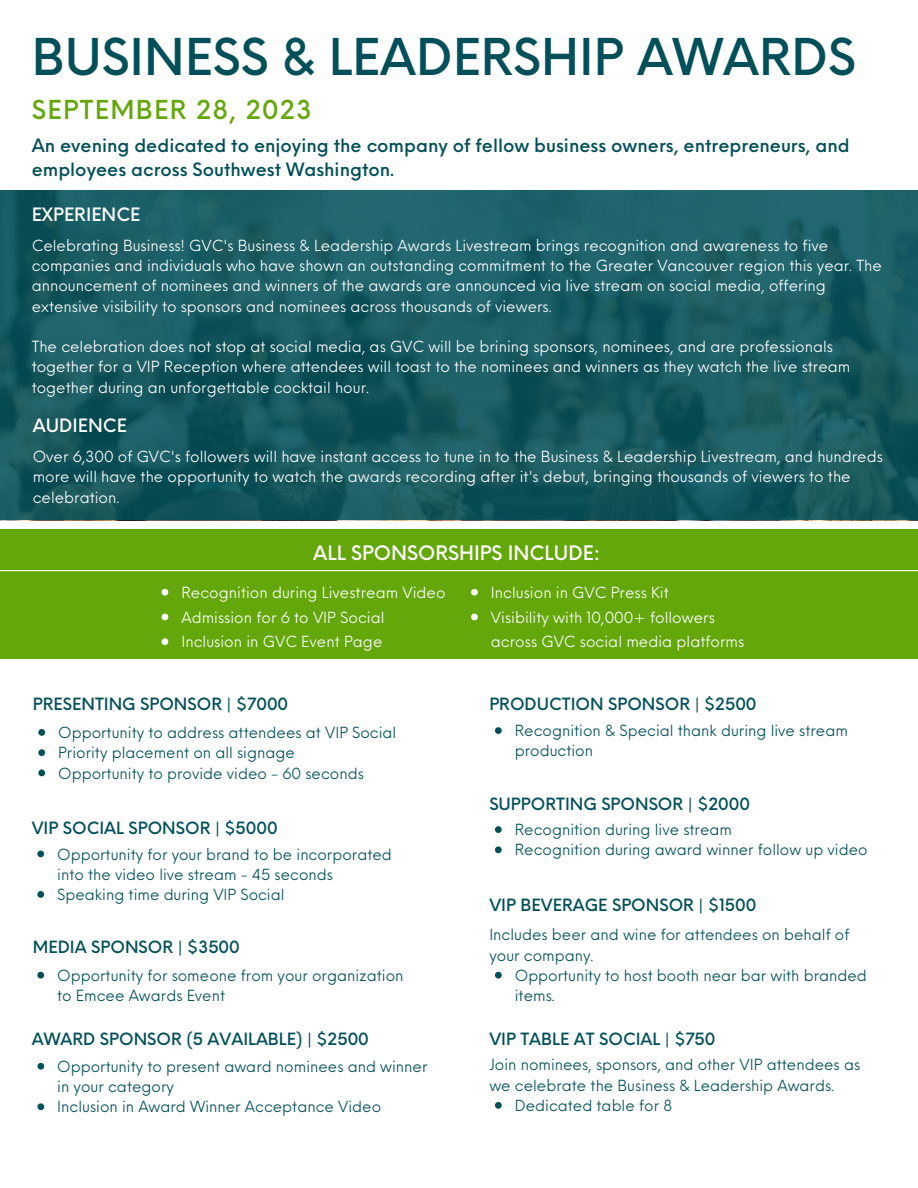
<style>
.page{position:relative;width:918px;height:1188px;background:#fff}
.page>*{position:absolute;margin:0;border:0;box-sizing:border-box;transform-origin:0 0}
.t1{font:500 49.5px "Neue Einstellung";color:#004f59}
.t2{font:500 25.5px "Neue Einstellung";letter-spacing:.05em;color:#64a70b}
.t3{font:500 19.5px "Neue Einstellung";color:#fff}
.t4{font:500 18px/24.8px "Neue Einstellung";color:#004f59}
.t5{font:500 18px "Neue Einstellung";color:#fff}
.t6{font:500 16.5px "Neue Einstellung";color:#004f59}
.t7{font:15px/20.2px "Neue Einstellung";color:#fff}
.t8{font:15px/20.2px "Neue Einstellung";color:#004f59}
</style>
<div class="page">
<svg style="left:0;top:190px;width:918px;height:330px;background:#185a61"></svg>
<svg style="left:495px;top:826px;width:7px;height:7px"></svg>
<svg style="left:495px;top:846px;width:7px;height:7px"></svg>
<svg style="left:37px;top:1063px;width:7px;height:7px"></svg>
<svg style="left:37px;top:1103px;width:7px;height:7px"></svg>
<svg style="left:37px;top:972px;width:7px;height:7px"></svg>
<svg style="left:38px;top:729px;width:7px;height:7px"></svg>
<svg style="left:38px;top:749px;width:7px;height:7px"></svg>
<svg style="left:38px;top:770px;width:7px;height:6px"></svg>
<svg style="left:37px;top:851px;width:7px;height:6px"></svg>
<svg style="left:37px;top:891px;width:7px;height:7px"></svg>
<div style="left:0;top:529px;width:918px;height:130px;background:#64a70b"></div>
<svg style="left:495px;top:727px;width:7px;height:7px"></svg>
<hr style="left:0;top:570px;width:918px;height:1px;background:#fff">
<svg style="left:162px;top:589px;width:6px;height:7px"></svg>
<svg style="left:162px;top:614px;width:6px;height:6px"></svg>
<svg style="left:162px;top:638px;width:6px;height:7px"></svg>
<svg style="left:471px;top:589px;width:7px;height:7px"></svg>
<svg style="left:471px;top:614px;width:7px;height:6px"></svg>
<svg style="left:495px;top:972px;width:7px;height:7px"></svg>
<svg style="left:495px;top:1102px;width:7px;height:7px"></svg>
<h1 class="t1" style="left:32px;top:12px;width:826px">BUSINESS &amp; LEADERSHIP AWARDS</h1>
<h2 class="t2" style="left:32px;top:87px;width:282px">SEPTEMBER 28, 2023</h2>
<p class="t4" style="left:32px;top:131px;width:820px">An evening dedicated to enjoying the company of fellow business owners, entrepreneurs, and employees across Southwest Washington.</p>
<p class="t5" style="left:32px;top:198px;width:110px">EXPERIENCE</p>
<p class="t7" style="left:32px;top:234px;width:852px">Celebrating Business! GVC's Business &amp; Leadership Awards Livestream brings recognition and awareness to five companies and individuals who have shown an outstanding commitment to the Greater Vancouver region this year. The announcement of nominees and winners of the awards are announced via live stream on social media, offering extensive visibility to sponsors and nominees across thousands of viewers.</p>
<p class="t7" style="left:32px;top:335px;width:820px">The celebration does not stop at social media, as GVC will be brining sponsors, nominees, and are professionals together for a VIP Reception where attendees will toast to the nominees and winners as they watch the live stream together during an unforgettable cocktail hour.</p>
<p class="t5" style="left:33px;top:410px;width:96px">AUDIENCE</p>
<p class="t7" style="left:33px;top:445px;width:852px">Over 6,300 of GVC's followers will have instant access to tune in to the Business &amp; Leadership Livestream, and hundreds more will have the opportunity to watch the awards recording after it's debut, bringing thousands of viewers to the celebration.</p>
<h3 class="t3" style="left:313px;top:536px;width:288px">ALL SPONSORSHIPS INCLUDE:</h3>
<p class="t7" style="left:181px;top:578px;width:266px;line-height:24.8px">Recognition during Livestream Video<br>Admission for 6 to VIP Social<br>Inclusion in GVC Event Page</p>
<p class="t7" style="left:491px;top:578px;width:255px;line-height:24.8px">Inclusion in GVC Press Kit<br>Visibility with 10,000+ followers across GVC social media platforms</p>
<p class="t6" style="left:33px;top:689px;width:257px">PRESENTING SPONSOR | $7000</p>
<p class="t8" style="left:58px;top:721px;width:340px">Opportunity to address attendees at VIP Social<br>Priority placement on all signage<br>Opportunity to provide video - 60 seconds</p>
<p class="t6" style="left:32px;top:814px;width:247px">VIP SOCIAL SPONSOR | $5000</p>
<p class="t8" style="left:57px;top:842px;width:336px">Opportunity for your brand to be incorporated into the video live stream - 45 seconds<br>Speaking time during VIP Social</p>
<p class="t6" style="left:33px;top:932px;width:208px">MEDIA SPONSOR | $3500</p>
<p class="t8" style="left:57px;top:964px;width:348px">Opportunity for someone from your organization to Emcee Awards Event</p>
<p class="t6" style="left:32px;top:1025px;width:339px">AWARD SPONSOR (5 AVAILABLE) | $2500</p>
<p class="t8" style="left:57px;top:1055px;width:372px">Opportunity to present award nominees and winner in your category<br>Inclusion in Award Winner Acceptance Video</p>
<p class="t6" style="left:489px;top:689px;width:269px">PRODUCTION SPONSOR | $2500</p>
<p class="t8" style="left:515px;top:719px;width:335px">Recognition &amp; Special thank during live stream production</p>
<p class="t6" style="left:489px;top:789px;width:262px">SUPPORTING SPONSOR | $2000</p>
<p class="t8" style="left:515px;top:818px;width:354px">Recognition during live stream<br>Recognition during award winner follow up video</p>
<p class="t6" style="left:489px;top:890px;width:268px">VIP BEVERAGE SPONSOR | $1500</p>
<p class="t8" style="left:489px;top:923px;width:362px">Includes beer and wine for attendees on behalf of your company.</p>
<p class="t8" style="left:515px;top:964px;width:354px">Opportunity to host booth near bar with branded items.</p>
<p class="t6" style="left:489px;top:1025px;width:228px">VIP TABLE AT SOCIAL | $750</p>
<p class="t8" style="left:489px;top:1053px;width:372px">Join nominees, sponsors, and other VIP attendees as we celebrate the Business &amp; Leadership Awards.</p>
<p class="t8" style="left:515px;top:1094px;width:159px">Dedicated table for 8</p>
</div>
